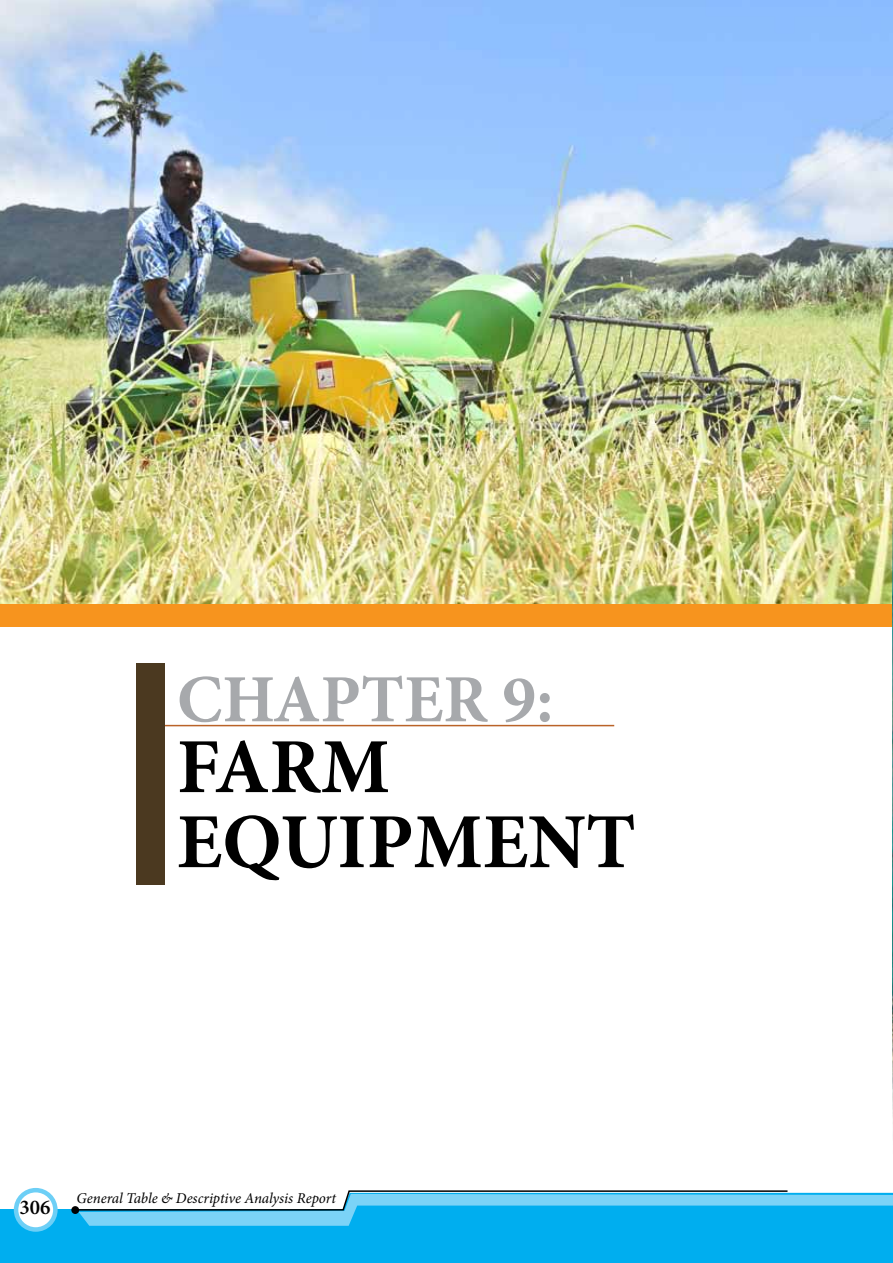
<style>
.page{position:relative;width:893px;height:1263px;background:#fff}
.page>*{position:absolute;margin:0;border:0;box-sizing:border-box;transform-origin:0 0}
.t1{font:700 78px/75px "Minion Pro";color:#000}
.t2{font:700 67.5px "Minion Pro";color:#a7a9ac}
.t3{font:600 21px "Minion Pro";color:#000}
.t4{font:italic 15px "Minion Pro";letter-spacing:-.005em;color:#000}
</style>
<div class="page">
<div style="left:0;top:1193px;width:893px;height:70px;background:#00aeef"></div>
<div style="left:71px;top:1206px;width:8px;height:8px;background:#000;border-radius:50%"></div>
<svg style="left:16px;top:1190px;width:39px;height:39px"></svg>
<div style="left:14px;top:1188px;width:44px;height:44px;border:4px solid #6dcff6;border-radius:50%"></div>
<svg style="left:75px;top:1190px;width:818px;height:36px"></svg>
<img style="left:0;top:0;width:893px;height:605px">
<div style="left:0;top:605px;width:893px;height:22px;background:#f7941e"></div>
<hr style="left:160px;top:725px;width:454px;height:1px;background:#ba6328">
<div style="left:136px;top:663px;width:28px;height:221px;background:#4b3920"></div>
<img style="left:892px;top:451px;width:1px;height:673px">
<p class="t2" style="left:177px;top:652px;width:378px">CHAPTER 9:</p>
<p class="t1" style="left:177px;top:729px;width:461px">FARM<br>EQUIPMENT</p>
<p class="t3" style="left:20px;top:1193px;width:33px">306</p>
<p class="t4" style="left:77px;top:1188px;width:261px">General Table &amp; Descriptive Analysis Report</p>
</div>
